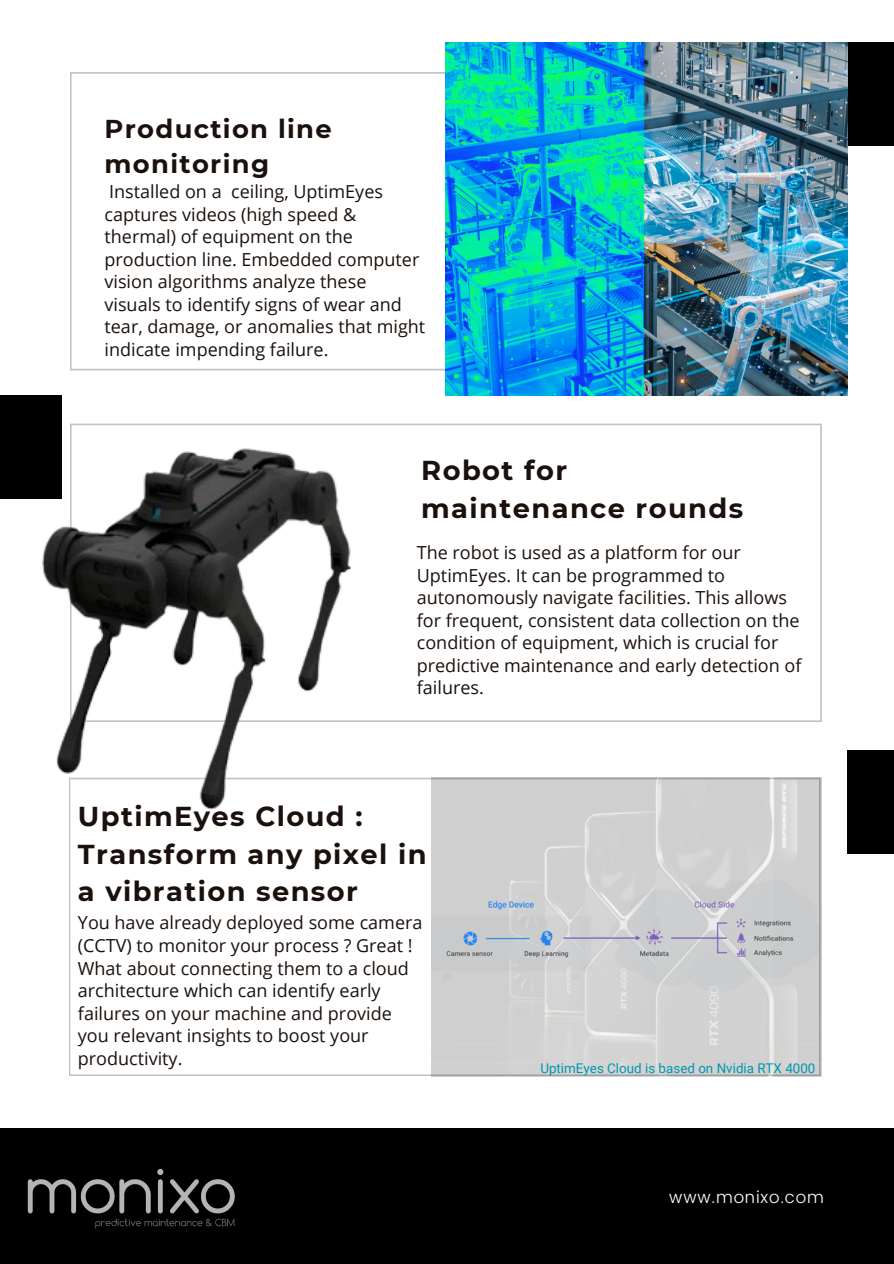
<style>
.page{position:relative;width:894px;height:1264px;background:#fff}
.page>*{position:absolute;margin:0;border:0;box-sizing:border-box;transform-origin:0 0}
.t1{font:700 27.3px/37.2px "Montserrat";letter-spacing:.05em;color:#1b110c}
.t2{font:700 25.8px/34.8px "Montserrat";letter-spacing:.05em;color:#1b110c}
.t3{font:18px/22.5px "Open Sans";color:#1b110c}
.t4{font:300 16.65px "Poppins";letter-spacing:.05em;color:#fff}
.t5{font:13.35px "Roboto";color:#0097b2}
</style>
<div class="page">
<svg style="left:70px;top:72px;width:376px;height:298px"></svg>
<svg style="left:373px;top:423px;width:448px;height:299px"></svg>
<div style="left:0;top:395px;width:62px;height:104px;background:#000"></div>
<svg style="left:69px;top:777px;width:751px;height:299px"></svg>
<img style="left:446px;top:42px;width:401px;height:353px">
<div style="left:0;top:1127px;width:893px;height:136px;background:#000"></div>
<div style="left:847px;top:42px;width:46px;height:104px;background:#000"></div>
<div style="left:847px;top:750px;width:46px;height:104px;background:#000"></div>
<img style="left:42px;top:423px;width:331px;height:399px">
<img style="left:27px;top:1168px;width:208px;height:61px">
<img style="left:431px;top:777px;width:389px;height:298px">
<img style="left:431px;top:881px;width:389px;height:110px">
<h1 class="t2" style="left:104px;top:111px;width:229px">Production line monitoring</h1>
<h2 class="t3" style="left:104px;top:180px;width:322px">Installed on a ceiling, UptimEyes captures videos (high speed &amp; thermal) of equipment on the production line. Embedded computer vision algorithms analyze these visuals to identify signs of wear and tear, damage, or anomalies that might indicate impending failure.</h2>
<p class="t1" style="left:421px;top:452px;width:323px">Robot for maintenance rounds</p>
<p class="t3" style="left:416px;top:540px;width:386px">The robot is used as a platform for our UptimEyes. It can be programmed to autonomously navigate facilities. This allows for frequent, consistent data collection on the condition of equipment, which is crucial for predictive maintenance and early detection of failures.</p>
<p class="t1" style="left:78px;top:798px;width:350px">UptimEyes Cloud :<br>Transform any pixel in a vibration sensor</p>
<h1 class="t3" style="left:78px;top:911px;width:346px">You have already deployed some camera (CCTV) to monitor your process ? Great !<br>What about connecting them to a cloud architecture which can identify early failures on your machine and provide you relevant insights to boost your productivity.</h1>
<p class="t5" style="left:540px;top:1060px;width:276px">UptimEyes Cloud is based on Nvidia RTX 4000</p>
<h2 class="t4" style="left:669px;top:1187px;width:156px">www.monixo.com</h2>
</div>
